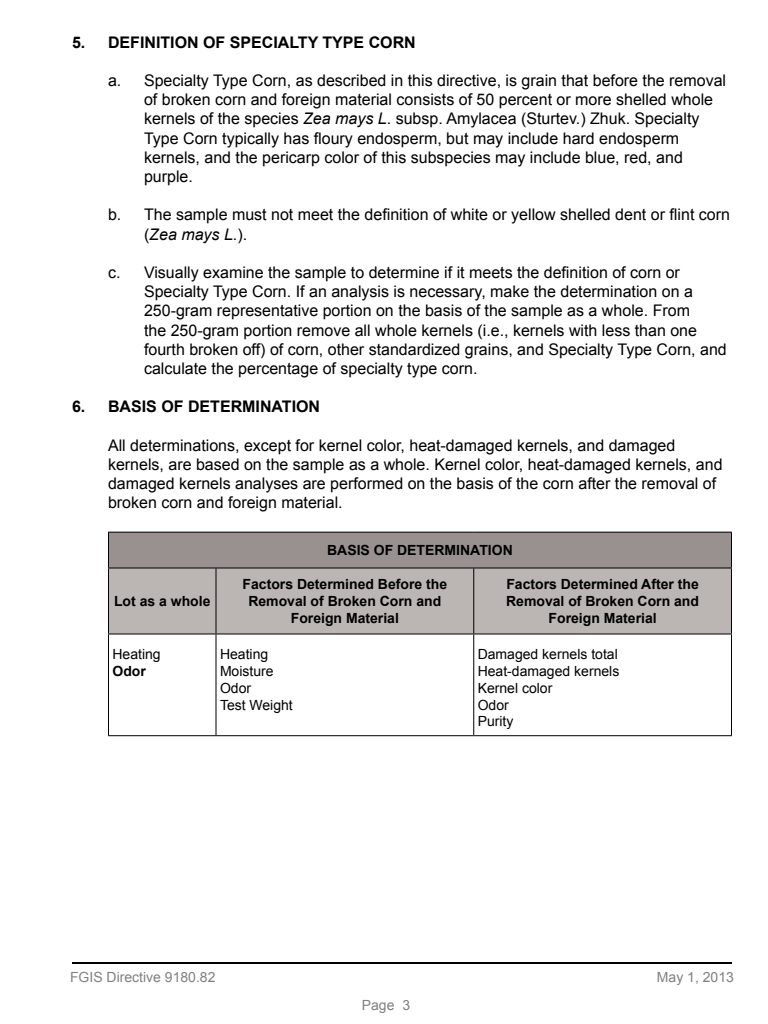
<style>
.page{position:relative;width:768px;height:1024px;background:#fff}
.page>*{position:absolute;margin:0;border:0;box-sizing:border-box;transform-origin:0 0}
.t1{font:16px/19.2px "Arial";color:#000}
.Section{font:700 16px "Arial";color:#000}
.t2{font:italic 16px "Arial";color:#000}
.Table{font:700 14px/16.8px "Arial";color:#000;text-align:center}
.Table-2{font:14px "Arial";color:#000}
.t3{font:14px "Arial";color:#808080}
.s1{font-style:italic}
.s2{font-style:normal}
</style>
<div class="page">
<hr style="left:72px;top:962px;width:660px;height:2px;background:#000">
<div style="left:108px;top:532px;width:624px;height:36px;background:#989190"></div>
<div style="left:109px;top:569px;width:622px;height:65px;background:#bbb5b4"></div>
<hr style="left:108px;top:532px;width:108px;height:1px;background:#000">
<hr style="left:108px;top:533px;width:1px;height:35px;background:#000">
<hr style="left:216px;top:532px;width:258px;height:1px;background:#000">
<hr style="left:474px;top:532px;width:258px;height:1px;background:#000">
<hr style="left:731px;top:533px;width:1px;height:35px;background:#000">
<hr style="left:108px;top:568px;width:108px;height:1px;background:#000">
<hr style="left:108px;top:568px;width:1px;height:66px;background:#000">
<hr style="left:216px;top:568px;width:258px;height:1px;background:#000">
<hr style="left:216px;top:568px;width:1px;height:66px;background:#000">
<hr style="left:474px;top:568px;width:258px;height:1px;background:#000">
<hr style="left:473px;top:568px;width:1px;height:66px;background:#000">
<hr style="left:731px;top:568px;width:1px;height:66px;background:#000">
<hr style="left:108px;top:634px;width:108px;height:1px;background:#000">
<hr style="left:108px;top:634px;width:1px;height:101px;background:#000">
<hr style="left:216px;top:634px;width:258px;height:1px;background:#000">
<hr style="left:216px;top:634px;width:1px;height:101px;background:#000">
<hr style="left:474px;top:634px;width:258px;height:1px;background:#000">
<hr style="left:473px;top:634px;width:1px;height:101px;background:#000">
<hr style="left:731px;top:634px;width:1px;height:101px;background:#000">
<hr style="left:108px;top:735px;width:108px;height:1px;background:#000">
<hr style="left:216px;top:735px;width:258px;height:1px;background:#000">
<hr style="left:474px;top:735px;width:258px;height:1px;background:#000">
<p class="Section" style="left:72px;top:31px;width:345px">5. DEFINITION OF SPECIALTY TYPE CORN</p>
<p class="t1" style="left:108px;top:71px;width:620px">a. Specialty Type Corn, as described in this directive, is grain that before the removal</p>
<p class="t1" style="left:144px;top:90px;width:571px">of broken corn and foreign material consists of 50 percent or more shelled whole kernels of the species <span class="s1">Zea mays L</span>. subsp. Amylacea (Sturtev. ) Zhuk. Specialty Type Corn typically has floury endosperm, but may include hard endosperm kernels, and the pericarp color of this subspecies may include blue, red, and purple.</p>
<p class="t1" style="left:108px;top:205px;width:624px">b. The sample must not meet the definition of white or yellow shelled dent or flint corn</p>
<p class="t2" style="left:144px;top:224px;width:102px"><span class="s2">(</span>Zea mays L<span class="s2">. ).</span></p>
<p class="t1" style="left:108px;top:263px;width:573px">c. Visually examine the sample to determine if it meets the definition of corn or</p>
<p class="t1" style="left:144px;top:282px;width:584px">Specialty Type Corn. If an analysis is necessary, make the determination on a 250-gram representative portion on the basis of the sample as a whole. From<br>the 250-gram portion remove all whole kernels (i.e. , kernels with less than one fourth broken off) of corn, other standardized grains, and Specialty Type Corn, and calculate the percentage of specialty type corn.</p>
<p class="Section" style="left:72px;top:396px;width:250px">6. BASIS OF DETERMINATION</p>
<p class="t1" style="left:108px;top:436px;width:616px">All determinations, except for kernel color, heat-damaged kernels, and damaged kernels, are based on the sample as a whole. Kernel color, heat-damaged kernels, and damaged kernels analyses are performed on the basis of the corn after the removal of broken corn and foreign material.</p>
<p class="Table" style="left:327px;top:542px;width:187px">BASIS OF DETERMINATION</p>
<p class="Table" style="left:114px;top:593px;width:98px">Lot as a whole</p>
<p class="Table-2" style="left:112px;top:645px;width:50px">Heating</p>
<p class="Table" style="left:112px;top:663px;width:35px">Odor</p>
<p class="Table" style="left:243px;top:576px;width:206px">Factors Determined Before the<br>Removal of Broken Corn and</p>
<p class="Table" style="left:291px;top:610px;width:110px">Foreign Material</p>
<p class="Table-2" style="left:220px;top:645px;width:50px">Heating</p>
<p class="Table-2" style="left:220px;top:662px;width:55px">Moisture</p>
<p class="Table-2" style="left:220px;top:679px;width:33px">Odor</p>
<p class="Table-2" style="left:220px;top:695px;width:74px">Test Weight</p>
<p class="Table" style="left:506px;top:576px;width:194px">Factors Determined After the</p>
<p class="Table" style="left:506px;top:593px;width:194px">Removal of Broken Corn and</p>
<p class="Table" style="left:549px;top:610px;width:110px">Foreign Material</p>
<p class="Table-2" style="left:478px;top:645px;width:142px">Damaged kernels total</p>
<p class="Table-2" style="left:478px;top:662px;width:143px">Heat-damaged kernels</p>
<p class="Table-2" style="left:478px;top:679px;width:76px">Kernel color</p>
<p class="Table-2" style="left:478px;top:695px;width:33px">Odor</p>
<p class="Table-2" style="left:478px;top:712px;width:37px">Purity</p>
<p class="t3" style="left:70px;top:968px;width:147px">FGIS Directive 9180.82</p>
<p class="t3" style="left:657px;top:968px;width:79px">May 1, 2013</p>
<p class="t3" style="left:362px;top:996px;width:50px">Page 3</p>
</div>
